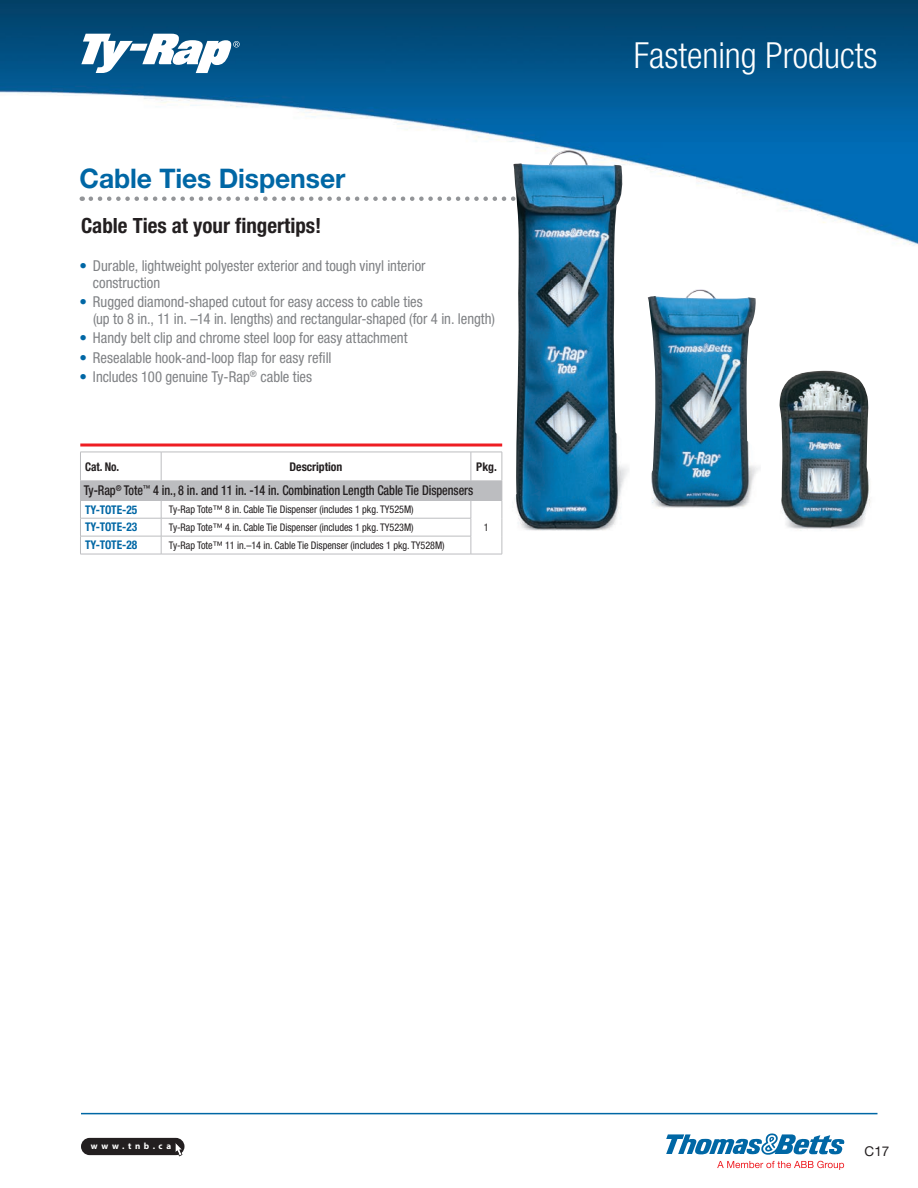
<style>
.page{position:relative;width:918px;height:1188px;background:#fff}
.page>*{position:absolute;margin:0;border:0;box-sizing:border-box;transform-origin:0 0}
.t1{font:300 condensed 36px "Helvetica Neue LT Std";color:#fff}
._18_18_Bold___L___Ru{font:700 27px "Helvetica Neue LT Std";letter-spacing:-.005em;color:#0067a5}
.t2{font:700 condensed 21px "Helvetica Neue LT Std";color:#231f20}
._10_11_Roman_condens{font:condensed 15px/16.5px "Helvetica Neue LT Std";color:#808285}
._4_-_Sous-titre_Cond{font:500 condensed 13.5px "Helvetica Neue LT Std";letter-spacing:-.005em;color:#231f20;scale:.9 1}
.t3{font:13.5px "Helvetica Neue LT Std";color:#231f20}
._5_-_Code_bleu_Left{font:700 condensed 12px "Helvetica Neue LT Std";letter-spacing:-.005em;color:#0067a5;scale:.95 1}
._3_-_Titre_Center{font:700 condensed 12px "Helvetica Neue LT Std";letter-spacing:-.005em;color:#231f20}
._3_-_Titre_left{font:700 condensed 12px "Helvetica Neue LT Std";color:#231f20;scale:.94 1}
._6_-_Texte_Left_7_pt{font:condensed 10.5px "Helvetica Neue LT Std";letter-spacing:-.005em;color:#231f20}
._7_-_Texte_Center_7{font:condensed 10.5px "Helvetica Neue LT Std";color:#231f20}
.t4{font:700 9px "Myriad Pro";letter-spacing:.405em;color:#fff}
.s1{font-weight:700;font-stretch:normal;color:#0067a5}
</style>
<div class="page">
<img style="left:0;top:0;width:918px;height:246px">
<div style="left:81px;top:1138px;width:103px;height:17px;background:#231f20;border-radius:9px"></div>
<svg style="left:175px;top:1143px;width:8px;height:13px"></svg>
<hr style="left:81px;top:1113px;width:797px;height:1px;background:#0067a5">
<svg style="left:81px;top:34px;width:159px;height:39px"></svg>
<svg style="left:717px;top:1161px;width:127px;height:9px"></svg>
<svg style="left:666px;top:1133px;width:178px;height:22px"></svg>
<hr style="left:80px;top:444px;width:422px;height:3px;background:#ee1d23">
<hr style="left:471px;top:554px;width:31px;height:1px;background:#bcbdc0">
<svg style="left:80px;top:452px;width:423px;height:102px"></svg>
<hr style="left:80px;top:554px;width:81px;height:1px;background:#bcbdc0">
<hr style="left:161px;top:554px;width:310px;height:1px;background:#bcbdc0">
<svg style="left:91px;top:196px;width:415px;height:5px"></svg>
<img style="left:506px;top:150px;width:124px;height:381px">
<img style="left:647px;top:289px;width:112px;height:219px">
<img style="left:779px;top:371px;width:92px;height:160px">
<p class="_18_18_Bold___L___Ru" style="left:80px;top:162px;width:267px">Cable Ties Dispenser</p>
<p class="t2" style="left:81px;top:213px;width:242px">Cable Ties at your fingertips!</p>
<p class="_10_11_Roman_condens" style="left:93px;top:258px;width:334px;text-indent:-13px"><span class="s1">•</span> Durable, lightweight polyester exterior and tough vinyl interior construction</p>
<p class="_10_11_Roman_condens" style="left:93px;top:294px;width:403px;text-indent:-14px"><span class="s1">•</span> Rugged diamond-shaped cutout for easy access to cable ties<br>(up to 8 in., 11 in. –14 in. lengths) and rectangular-shaped (for 4 in. length)</p>
<p class="_10_11_Roman_condens" style="left:80px;top:330px;width:330px"><span class="s1">•</span> Handy belt clip and chrome steel loop for easy attachment</p>
<p class="_10_11_Roman_condens" style="left:80px;top:349px;width:254px"><span class="s1">•</span> Resealable hook-and-loop flap for easy refill</p>
<p class="_10_11_Roman_condens" style="left:80px;top:369px;width:234px"><span class="s1">•</span> Includes 100 genuine Ty-Rap<sup>®</sup> cable ties</p>
<p class="_3_-_Titre_left" style="left:85px;top:459px;width:38px">Cat. No.</p>
<p class="_3_-_Titre_Center" style="left:290px;top:459px;width:54px">Description</p>
<p class="_3_-_Titre_Center" style="left:476px;top:459px;width:22px">Pkg.</p>
<p class="_4_-_Sous-titre_Cond" style="left:84px;top:483px;width:434px">Ty-Rap<sup>®</sup> Tote<sup>™</sup> 4 in., 8 in. and 11 in. -14 in. Combination Length Cable Tie Dispensers</p>
<p class="_5_-_Code_bleu_Left" style="left:85px;top:502px;width:56px">TY-TOTE-25</p>
<p class="_6_-_Texte_Left_7_pt" style="left:169px;top:503px;width:246px">Ty-Rap Tote™ 8 in. Cable Tie Dispenser (includes 1 pkg. TY525M)</p>
<p class="_5_-_Code_bleu_Left" style="left:85px;top:520px;width:56px">TY-TOTE-23</p>
<p class="_6_-_Texte_Left_7_pt" style="left:169px;top:521px;width:246px">Ty-Rap Tote™ 4 in. Cable Tie Dispenser (includes 1 pkg. TY523M)</p>
<p class="_7_-_Texte_Center_7" style="left:484px;top:521px;width:6px">1</p>
<p class="_5_-_Code_bleu_Left" style="left:85px;top:538px;width:56px">TY-TOTE-28</p>
<p class="_6_-_Texte_Left_7_pt" style="left:169px;top:539px;width:277px">Ty-Rap Tote™ 11 in.–14 in. Cable Tie Dispenser (includes 1 pkg. TY528M)</p>
<h1 class="t1" style="left:634px;top:34px;width:245px">Fastening Products</h1>
<p class="t4" style="left:91px;top:1140px;width:82px">www.tnb.ca</p>
<p class="t3" style="left:865px;top:1144px;width:26px">C17</p>
</div>
